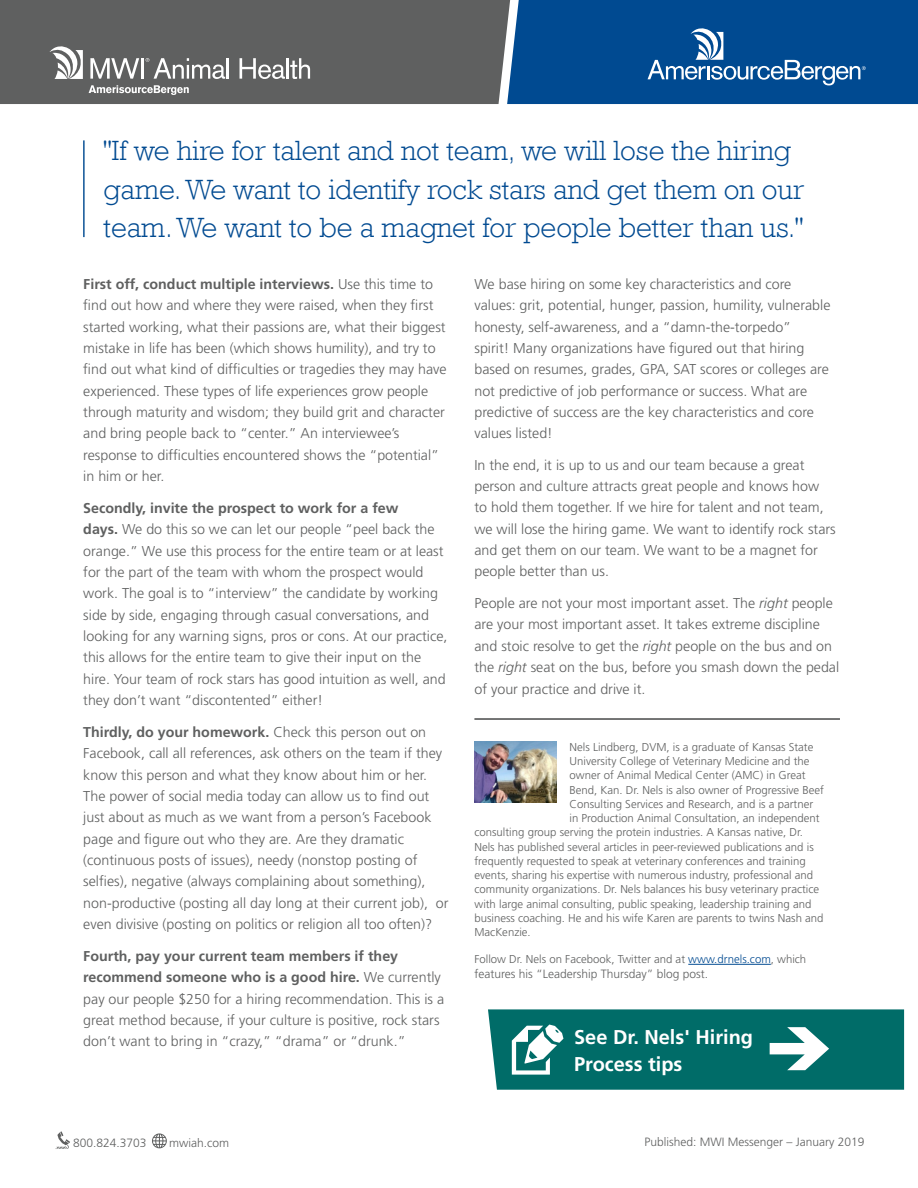
<style>
.page{position:relative;width:918px;height:1188px;background:#fff}
.page>*{position:absolute;margin:0;border:0;box-sizing:border-box;transform-origin:0 0}
.t1{font:300 28.5px/38.4px "Rockwell";color:#004a91}
.t2{font:700 19.95px/27.2px "Frutiger";color:#fff}
.t3{font:300 14.25px/21.3px "Frutiger";color:#5f6060}
.t4{font:300 12px "Frutiger";color:#5f6060}
.t5{font:300 11.4px "Frutiger";color:#5f6060}
.s1{font-weight:700}
.s2{font-style:italic}
.s3{color:#004a91}
</style>
<div class="page">
<hr style="left:83px;top:140px;width:2px;height:97px;background:#004a91">
<hr style="left:688px;top:964px;width:83px;height:1px;background:#004a91">
<hr style="left:474px;top:718px;width:366px;height:1px;background:#5f6060">
<hr style="left:474px;top:719px;width:366px;height:1px;background:#5f6060">
<img style="left:474px;top:742px;width:82px;height:61px">
<svg style="left:56px;top:1131px;width:14px;height:18px"></svg>
<svg style="left:152px;top:1133px;width:15px;height:15px"></svg>
<div style="left:0;top:0;width:507px;height:104px;background:#5f6060"></div>
<svg style="left:50px;top:46px;width:33px;height:33px"></svg>
<svg style="left:89px;top:85px;width:100px;height:10px"></svg>
<svg style="left:90px;top:58px;width:49px;height:21px"></svg>
<hr style="left:141px;top:58px;width:3px;height:21px;background:#fff">
<svg style="left:146px;top:58px;width:79px;height:21px"></svg>
<hr style="left:227px;top:58px;width:2px;height:21px;background:#fff">
<svg style="left:240px;top:58px;width:70px;height:21px"></svg>
<svg style="left:507px;top:0;width:411px;height:104px;background:#0f5497"></svg>
<svg style="left:488px;top:1009px;width:416px;height:81px;background:#107571"></svg>
<h1 class="t1" style="left:104px;top:130px;width:702px">"If we hire for talent and not team, we will lose the hiring game. We want to identify rock stars and get them on our team. We want to be a magnet for people better than us."</h1>
<p class="t3" style="left:83px;top:273px;width:365px"><span class="s1">First off, conduct multiple interviews.</span> Use this time to find out how and where they were raised, when they first started working, what their passions are, what their biggest mistake in life has been (which shows humility), and try to find out what kind of difficulties or tragedies they may have experienced. These types of life experiences grow people through maturity and wisdom; they build grit and character and bring people back to “center.” An interviewee’s response to difficulties encountered shows the “potential” in him or her.</p>
<p class="t3" style="left:83px;top:497px;width:366px"><span class="s1">Secondly, invite the prospect to work for a few<br>days.</span> We do this so we can let our people “peel back the orange.” We use this process for the entire team or at least for the part of the team with whom the prospect would work. The goal is to “interview” the candidate by working side by side, engaging through casual conversations, and looking for any warning signs, pros or cons. At our practice, this allows for the entire team to give their input on the hire. Your team of rock stars has good intuition as well, and they don’t want “discontented” either!</p>
<p class="t3" style="left:83px;top:721px;width:367px"><span class="s1">Thirdly, do your homework.</span> Check this person out on Facebook, call all references, ask others on the team if they know this person and what they know about him or her.<br>The power of social media today can allow us to find out just about as much as we want from a person’s Facebook page and figure out who they are. Are they dramatic (continuous posts of issues), needy (nonstop posting of selfies), negative (always complaining about something), non-productive (posting all day long at their current job), or even divisive (posting on politics or religion all too often)?</p>
<p class="t3" style="left:83px;top:945px;width:362px"><span class="s1">Fourth, pay your current team members if they recommend someone who is a good hire.</span> We currently pay our people $250 for a hiring recommendation. This is a great method because, if your culture is positive, rock stars don’t want to bring in “crazy,” “drama” or “drunk.”</p>
<p class="t3" style="left:474px;top:273px;width:358px">We base hiring on some key characteristics and core values: grit, potential, hunger, passion, humility, vulnerable honesty, self-awareness, and a “damn-the-torpedo”<br>spirit! Many organizations have figured out that hiring based on resumes, grades, GPA, SAT scores or colleges are not predictive of job performance or success. What are predictive of success are the key characteristics and core values listed!</p>
<p class="t3" style="left:474px;top:454px;width:363px">In the end, it is up to us and our team because a great person and culture attracts great people and knows how<br>to hold them together. If we hire for talent and not team, we will lose the hiring game. We want to identify rock stars and get them on our team. We want to be a magnet for people better than us.</p>
<p class="t3" style="left:474px;top:592px;width:366px">People are not your most important asset. The <span class="s2">right</span> people are your most important asset. It takes extreme discipline and stoic resolve to get the <span class="s2">right</span> people on the bus and on the <span class="s2">right</span> seat on the bus, before you smash down the pedal of your practice and drive it.</p>
<p class="t5" style="left:570px;top:740px;width:245px">Nels Lindberg, DVM, is a graduate of Kansas State</p>
<p class="t5" style="left:570px;top:755px;width:242px">University College of Veterinary Medicine and the</p>
<p class="t5" style="left:570px;top:769px;width:238px">owner of Animal Medical Center (AMC) in Great</p>
<p class="t5" style="left:570px;top:783px;width:256px">Bend, Kan. Dr. Nels is also owner of Progressive Beef</p>
<p class="t5" style="left:570px;top:797px;width:245px">Consulting Services and Research, and is a partner</p>
<p class="t5" style="left:570px;top:812px;width:252px">in Production Animal Consultation, an independent</p>
<p class="t5" style="left:474px;top:826px;width:330px">consulting group serving the protein industries. A Kansas native, Dr.</p>
<p class="t5" style="left:474px;top:840px;width:341px">Nels has published several articles in peer-reviewed publications and is</p>
<p class="t5" style="left:474px;top:854px;width:333px">frequently requested to speak at veterinary conferences and training</p>
<p class="t5" style="left:474px;top:869px;width:340px">events, sharing his expertise with numerous industry, professional and</p>
<p class="t5" style="left:474px;top:883px;width:346px">community organizations. Dr. Nels balances his busy veterinary practice</p>
<p class="t5" style="left:474px;top:897px;width:339px">with large animal consulting, public speaking, leadership training and</p>
<p class="t5" style="left:474px;top:911px;width:351px">business coaching. He and his wife Karen are parents to twins Nash and</p>
<p class="t5" style="left:474px;top:926px;width:58px">MacKenzie.</p>
<p class="t5" style="left:474px;top:953px;width:333px">Follow Dr. Nels on Facebook, Twitter and at <span class="s3">www.drnels.com</span>, which</p>
<p class="t4" style="left:474px;top:967px;width:235px">features his “Leadership Thursday” blog post.</p>
<h2 class="t2" style="left:574px;top:1023px;width:180px">See Dr. Nels' Hiring<br>Process tips</h2>
<p class="t4" style="left:73px;top:1136px;width:75px">800.824.3703</p>
<p class="t4" style="left:169px;top:1136px;width:61px">mwiah.com</p>
<p class="t4" style="left:644px;top:1135px;width:222px">Published: MWI Messenger – January 2019</p>
</div>
